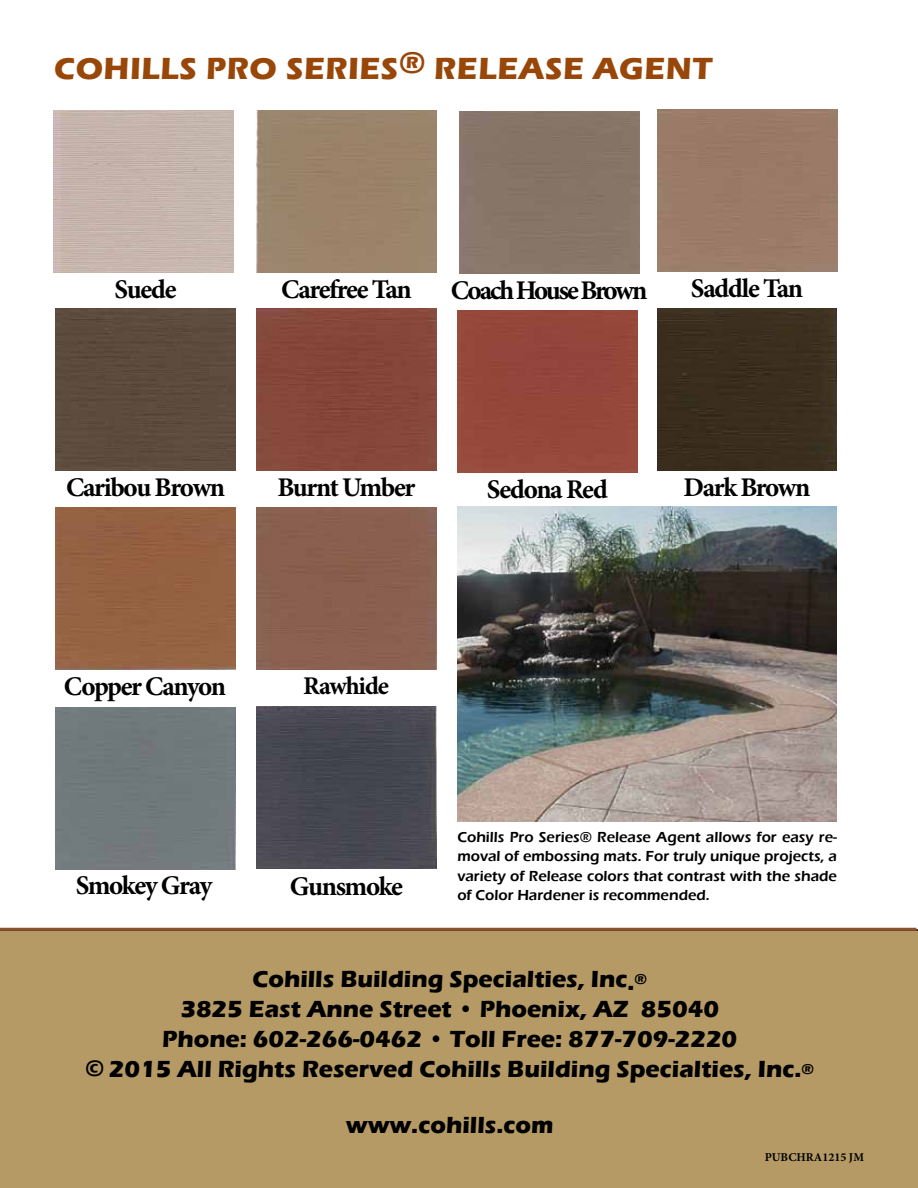
<style>
.page{position:relative;width:918px;height:1188px;background:#fff}
.page>*{position:absolute;margin:0;border:0;box-sizing:border-box;transform-origin:0 0}
.t1{font:700 31.5px "Eras ITC";letter-spacing:.02em;color:#994708}
.t2{font:700 27px "Minion Pro";letter-spacing:-.055em;color:#000}
.t3{font:700 27px "Minion Pro";letter-spacing:-.08em;color:#000}
.t4{font:700 25.5px "Minion Pro";letter-spacing:-.045em;color:#000}
.t5{font:700 24px/30px "Eras ITC";color:#000;text-align:center}
.t6{font:600 15px/19.5px "Eras ITC";color:#000;text-align:justify}
.t7{font:700 12px "Minion Pro";color:#000}
.s1{font-size:15px}
.s2{font-size:23.55px}
</style>
<div class="page">
<div style="left:0;top:929px;width:918px;height:259px;background:#b59a65"></div>
<hr style="left:0;top:928px;width:916px;height:3px;background:#8b5332">
<div style="left:256px;top:110px;width:180px;height:162px;background:#9b8469"></div>
<div style="left:56px;top:309px;width:180px;height:162px;background:#5d4b3d"></div>
<div style="left:459px;top:111px;width:180px;height:162px;background:#877567"></div>
<div style="left:657px;top:110px;width:180px;height:162px;background:#9b7a67"></div>
<div style="left:55px;top:507px;width:180px;height:162px;background:#956242"></div>
<div style="left:256px;top:507px;width:180px;height:162px;background:#8a5f4f"></div>
<div style="left:256px;top:309px;width:180px;height:162px;background:#86473b"></div>
<div style="left:55px;top:708px;width:180px;height:162px;background:#707a7c"></div>
<div style="left:458px;top:310px;width:180px;height:162px;background:#94463b"></div>
<img style="left:458px;top:507px;width:379px;height:314px">
<div style="left:657px;top:308px;width:180px;height:162px;background:#3a2d1d"></div>
<img style="left:256px;top:706px;width:180px;height:162px">
<h1 class="t1" style="left:54px;top:51px;width:660px">COHILLS PRO SERIES® RELEASE AGENT</h1>
<p class="t2" style="left:115px;top:270px;width:63px">Suede</p>
<p class="t2" style="left:281px;top:270px;width:132px">Carefree Tan</p>
<p class="t2" style="left:691px;top:270px;width:114px">Saddle Tan</p>
<p class="t3" style="left:451px;top:271px;width:198px">Coach House Brown</p>
<p class="t2" style="left:66px;top:469px;width:160px">Caribou Brown</p>
<p class="t2" style="left:277px;top:469px;width:140px">Burnt Umber</p>
<p class="t2" style="left:487px;top:470px;width:123px">Sedona Red</p>
<p class="t2" style="left:683px;top:468px;width:129px">Dark Brown</p>
<p class="t2" style="left:64px;top:667px;width:164px">Copper Canyon</p>
<p class="t4" style="left:303px;top:668px;width:87px">Rawhide</p>
<p class="t2" style="left:76px;top:866px;width:138px">Smokey Gray</p>
<p class="t2" style="left:290px;top:868px;width:115px">Gunsmoke</p>
<p class="t6" style="left:457px;top:827px;width:381px">Cohills Pro Series® Release Agent allows for easy re&shy;moval of embossing mats. For truly unique projects, a variety of Release colors that contrast with the shade of Color Hardener is recommended.</p>
<p class="t5" style="left:85px;top:965px;width:730px">Cohills Building Specialties, Inc.<span class="s1">®<br></span>3825 East Anne Street • Phoenix, AZ 85040<br>Phone: 602-266-0462 • Toll Free: 877-709-2220<br><span class="s2">©</span> 2015 All Rights Reserved Cohills Building Specialties, Inc.<span class="s1">®</span></p>
<p class="t5" style="left:346px;top:1110px;width:209px">www.cohills.com</p>
<p class="t7" style="left:765px;top:1149px;width:101px">PUBCHRA1215 JM</p>
</div>
